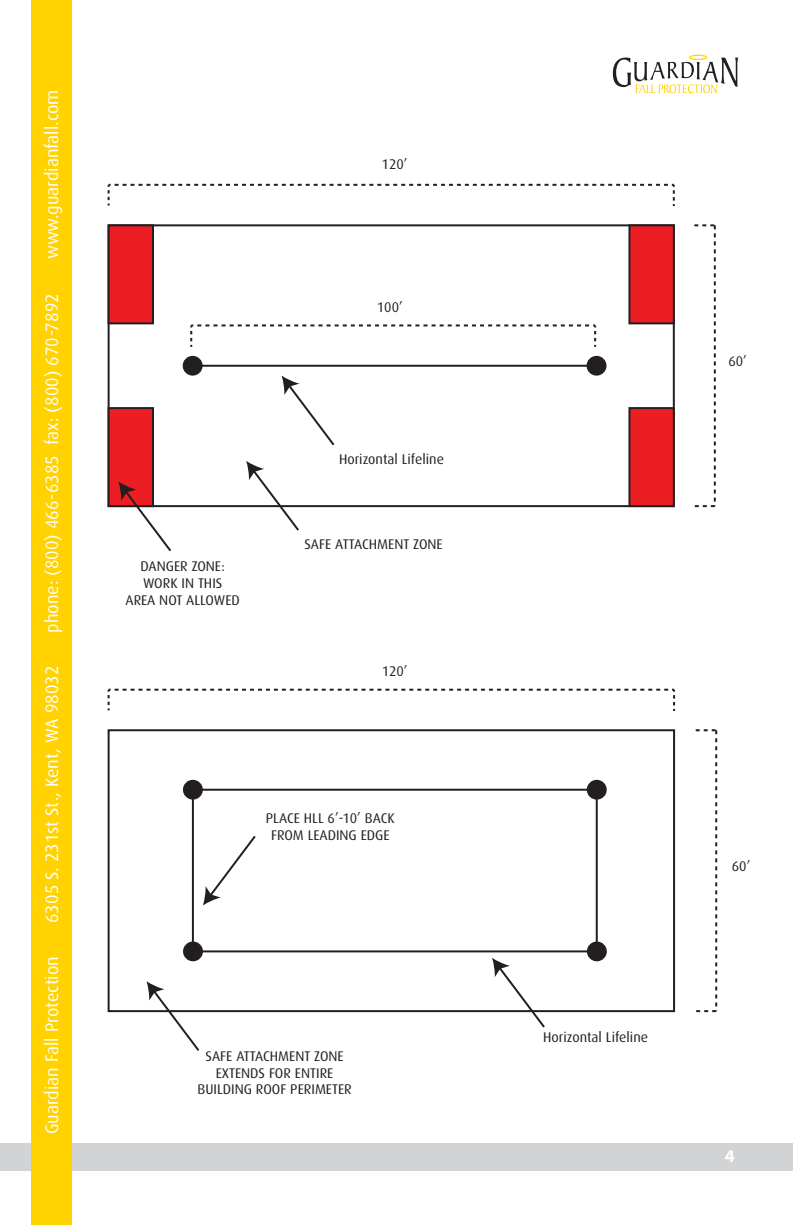
<style>
.page{position:relative;width:793px;height:1225px;background:#fff}
.page>*{position:absolute;margin:0;border:0;box-sizing:border-box;transform-origin:0 0}
.t1{font:18px "Dax";color:#fff}
.t2{font:700 18px "Myriad Pro";color:#fff}
.t3{font:14px/16.8px "Dax";color:#231f20;text-align:center}
</style>
<div class="page">
<div style="left:0;top:1143px;width:792px;height:27px;background:#d1d3d4"></div>
<div style="left:32px;top:0;width:40px;height:1224px;background:#ffd200"></div>
<svg style="left:612px;top:55px;width:125px;height:38px"></svg>
<div style="left:107px;top:224px;width:47px;height:100px;background:#ed1d24;border:2px solid #231f20"></div>
<div style="left:628px;top:407px;width:46px;height:100px;background:#ed1d24;border:2px solid #231f20"></div>
<div style="left:628px;top:224px;width:46px;height:100px;background:#ed1d24;border:2px solid #231f20"></div>
<div style="left:107px;top:407px;width:47px;height:100px;background:#ed1d24;border:2px solid #231f20"></div>
<div style="left:182px;top:356px;width:20px;height:19px;background:#231f20;border-radius:50%"></div>
<div style="left:586px;top:356px;width:20px;height:19px;background:#231f20;border-radius:50%"></div>
<hr style="left:192px;top:364px;width:404px;height:2px;background:#231f20">
<svg style="left:107px;top:184px;width:567px;height:22px"></svg>
<svg style="left:190px;top:324px;width:405px;height:23px"></svg>
<svg style="left:281px;top:375px;width:54px;height:71px"></svg>
<svg style="left:246px;top:461px;width:55px;height:70px"></svg>
<svg style="left:118px;top:481px;width:55px;height:71px"></svg>
<svg style="left:694px;top:224px;width:21px;height:283px"></svg>
<div style="left:107px;top:729px;width:567px;height:282px;border:2px solid #231f20"></div>
<div style="left:183px;top:779px;width:20px;height:20px;background:#231f20;border-radius:50%"></div>
<div style="left:586px;top:779px;width:20px;height:20px;background:#231f20;border-radius:50%"></div>
<hr style="left:193px;top:788px;width:403px;height:2px;background:#231f20">
<svg style="left:107px;top:688px;width:567px;height:22px"></svg>
<svg style="left:491px;top:958px;width:55px;height:70px"></svg>
<svg style="left:146px;top:981px;width:55px;height:70px"></svg>
<div style="left:183px;top:941px;width:20px;height:20px;background:#231f20;border-radius:50%"></div>
<div style="left:586px;top:941px;width:20px;height:20px;background:#231f20;border-radius:50%"></div>
<hr style="left:193px;top:950px;width:403px;height:2px;background:#231f20">
<hr style="left:192px;top:789px;width:2px;height:162px;background:#231f20">
<hr style="left:595px;top:789px;width:2px;height:158px;background:#231f20">
<svg style="left:203px;top:835px;width:53px;height:70px"></svg>
<svg style="left:695px;top:729px;width:21px;height:282px"></svg>
<p class="t1" style="left:42px;top:259px;width:171px;rotate:-90deg">www.guardianfall.com</p>
<p class="t1" style="left:42px;top:632px;width:341px;rotate:-90deg">phone: (800) 466-6385 fax: (800) 670-7892</p>
<p class="t1" style="left:42px;top:922px;width:258px;rotate:-90deg">6305 S. 231st St., Kent, WA 98032</p>
<p class="t1" style="left:42px;top:1134px;width:179px;rotate:-90deg">Guardian Fall Protection</p>
<p class="t3" style="left:381px;top:156px;width:27px">120’</p>
<p class="t3" style="left:376px;top:298px;width:27px">100’</p>
<p class="t3" style="left:339px;top:451px;width:106px">Horizontal Lifeline</p>
<p class="t3" style="left:125px;top:557px;width:116px">DANGER ZONE:<br>WORK IN THIS<br>AREA NOT ALLOWED</p>
<p class="t3" style="left:304px;top:535px;width:140px">SAFE ATTACHMENT ZONE</p>
<p class="t3" style="left:381px;top:662px;width:27px">120’</p>
<p class="t3" style="left:266px;top:809px;width:130px">PLACE HLL 6’-10’ BACK<br>FROM LEADING EDGE</p>
<p class="t3" style="left:197px;top:1047px;width:156px">SAFE ATTACHMENT ZONE<br>EXTENDS FOR ENTIRE<br>BUILDING ROOF PERIMETER</p>
<p class="t3" style="left:728px;top:352px;width:20px">60’</p>
<p class="t3" style="left:543px;top:1029px;width:106px">Horizontal Lifeline</p>
<p class="t3" style="left:731px;top:857px;width:20px">60’</p>
<p class="t2" style="left:724px;top:1144px;width:11px">4</p>
</div>
